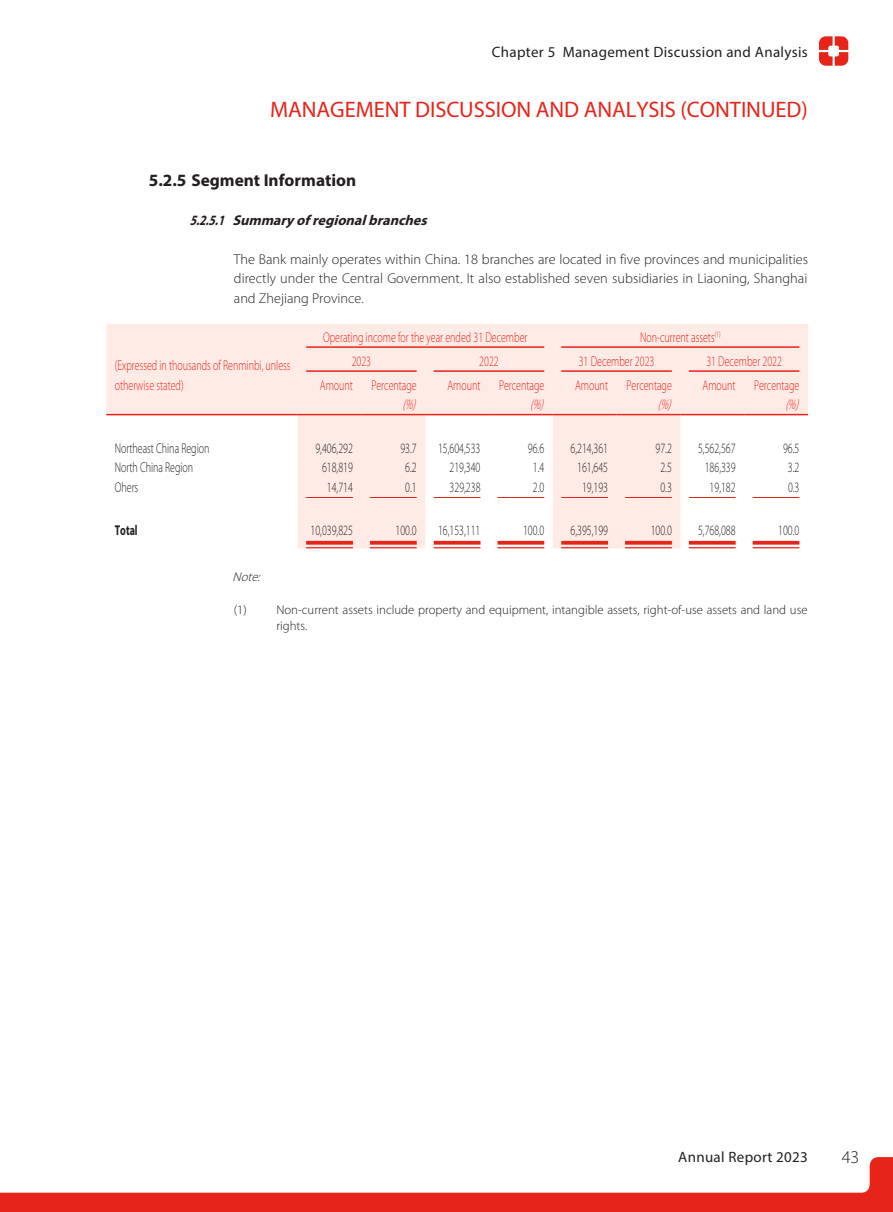
<style>
.page{position:relative;width:893px;height:1212px;background:#fff}
.page>*{position:absolute;margin:0;border:0;box-sizing:border-box;transform-origin:0 0}
.t1{font:22.5px "Myriad Pro";letter-spacing:-.005em;color:#e72419}
.t2{font:300 18px "Myriad Pro";color:#231f20}
.t3{font:700 17.25px "Myriad Pro";color:#231f20}
.t4{font:15px "Myriad Pro";letter-spacing:.02em;color:#231f20}
.t5{font:300 14.25px "Myriad Pro";color:#231f20;scale:.7 1}
.t6{font:300 14.25px/19.5px "Myriad Pro";color:#e72419;scale:.7 1}
.t7{font:300 14.25px/19.5px "Myriad Pro";color:#231f20;text-align:justify}
.t8{font:italic 700 14.25px "Myriad Pro";color:#231f20;scale:.8 1}
.t9{font:italic 300 14.25px "Myriad Pro";color:#e72419;scale:.7 1}
.t10{font:700 14.25px "Myriad Pro";color:#231f20;scale:.7 1}
.t11{font:300 12.75px/16.5px "Myriad Pro";color:#231f20}
.t12{font:italic 300 12.75px "Myriad Pro";color:#231f20}
</style>
<div class="page">
<svg style="left:0;top:1157px;width:893px;height:55px"></svg>
<svg style="left:819px;top:36px;width:29px;height:30px"></svg>
<svg style="left:106px;top:324px;width:702px;height:224px;fill:#ffebe6"></svg>
<div style="left:553px;top:415px;width:127px;height:133px;background:#ffebe6"></div>
<hr style="left:306px;top:346px;width:238px;height:2px;background:#e72419">
<hr style="left:561px;top:346px;width:238px;height:2px;background:#e72419">
<hr style="left:306px;top:370px;width:111px;height:2px;background:#e72419">
<hr style="left:434px;top:370px;width:110px;height:2px;background:#e72419">
<hr style="left:561px;top:370px;width:111px;height:2px;background:#e72419">
<hr style="left:689px;top:370px;width:110px;height:2px;background:#e72419">
<hr style="left:106px;top:414px;width:192px;height:1px;background:#e72419">
<hr style="left:298px;top:414px;width:63px;height:1px;background:#e72419">
<hr style="left:361px;top:414px;width:64px;height:1px;background:#e72419">
<hr style="left:425px;top:414px;width:64px;height:1px;background:#e72419">
<hr style="left:489px;top:414px;width:64px;height:1px;background:#e72419">
<hr style="left:553px;top:414px;width:64px;height:1px;background:#e72419">
<hr style="left:617px;top:414px;width:63px;height:1px;background:#e72419">
<hr style="left:680px;top:414px;width:64px;height:1px;background:#e72419">
<hr style="left:744px;top:414px;width:64px;height:1px;background:#e72419">
<hr style="left:306px;top:497px;width:47px;height:1px;background:#e72419">
<hr style="left:370px;top:497px;width:47px;height:1px;background:#e72419">
<hr style="left:434px;top:497px;width:46px;height:1px;background:#e72419">
<hr style="left:497px;top:497px;width:47px;height:1px;background:#e72419">
<hr style="left:561px;top:497px;width:47px;height:1px;background:#e72419">
<hr style="left:625px;top:497px;width:47px;height:1px;background:#e72419">
<hr style="left:689px;top:497px;width:47px;height:1px;background:#e72419">
<hr style="left:753px;top:497px;width:46px;height:1px;background:#e72419">
<svg style="left:306px;top:541px;width:47px;height:4px"></svg>
<hr style="left:306px;top:547px;width:47px;height:1px;background:#e72419">
<svg style="left:370px;top:541px;width:47px;height:4px"></svg>
<hr style="left:370px;top:547px;width:47px;height:1px;background:#e72419">
<svg style="left:434px;top:541px;width:46px;height:4px"></svg>
<hr style="left:434px;top:547px;width:46px;height:1px;background:#e72419">
<svg style="left:497px;top:541px;width:47px;height:4px"></svg>
<hr style="left:497px;top:547px;width:47px;height:1px;background:#e72419">
<svg style="left:561px;top:541px;width:47px;height:4px"></svg>
<hr style="left:561px;top:547px;width:47px;height:1px;background:#e72419">
<svg style="left:625px;top:541px;width:47px;height:4px"></svg>
<hr style="left:625px;top:547px;width:47px;height:1px;background:#e72419">
<svg style="left:689px;top:541px;width:47px;height:4px"></svg>
<hr style="left:689px;top:547px;width:47px;height:1px;background:#e72419">
<svg style="left:753px;top:541px;width:46px;height:4px"></svg>
<hr style="left:753px;top:547px;width:46px;height:1px;background:#e72419">
<p class="t4" style="left:492px;top:42px;width:317px">Chapter 5 Management Discussion and Analysis</p>
<h1 class="t1" style="left:270px;top:95px;width:539px">MANAGEMENT DISCUSSION AND ANALYSIS (CONTINUED)</h1>
<p class="t3" style="left:149px;top:168px;width:209px">5.2.5 Segment Information</p>
<p class="t8" style="left:190px;top:210px;width:303px">5.2.5.1 Summaryofregionalbranches</p>
<p class="t7" style="left:234px;top:249px;width:576px">The Bank mainly operates within China. 18 branches are located in five provinces and municipalities directly under the Central Government. It also established seven subsidiaries in Liaoning, Shanghai and Zhejiang Province.</p>
<p class="t6" style="left:115px;top:355px;width:253px">(Expressed in thousands of Renminbi, unless otherwise stated)</p>
<p class="t6" style="left:323px;top:327px;width:294px">Operating income for the year ended 31 December</p>
<p class="t6" style="left:640px;top:327px;width:117px">Non-current assets<sup>(1)</sup></p>
<p class="t6" style="left:352px;top:351px;width:29px">2023</p>
<p class="t6" style="left:479px;top:351px;width:29px">2022</p>
<p class="t6" style="left:579px;top:351px;width:110px">31 December 2023</p>
<p class="t6" style="left:706px;top:351px;width:110px">31 December 2022</p>
<p class="t6" style="left:320px;top:375px;width:49px">Amount</p>
<p class="t6" style="left:371px;top:375px;width:66px">Percentage</p>
<p class="t6" style="left:447px;top:375px;width:49px">Amount</p>
<p class="t6" style="left:499px;top:375px;width:66px">Percentage</p>
<p class="t6" style="left:575px;top:375px;width:49px">Amount</p>
<p class="t6" style="left:627px;top:375px;width:66px">Percentage</p>
<p class="t6" style="left:703px;top:375px;width:49px">Amount</p>
<p class="t6" style="left:754px;top:375px;width:66px">Percentage</p>
<p class="t9" style="left:403px;top:396px;width:26px">(%)</p>
<p class="t9" style="left:530px;top:396px;width:26px">(%)</p>
<p class="t9" style="left:658px;top:396px;width:26px">(%)</p>
<p class="t9" style="left:785px;top:396px;width:26px">(%)</p>
<p class="t5" style="left:115px;top:439px;width:137px">Northeast China Region</p>
<p class="t5" style="left:315px;top:439px;width:55px">9,406,292</p>
<p class="t5" style="left:400px;top:439px;width:25px">93.7</p>
<p class="t5" style="left:438px;top:439px;width:62px">15,604,533</p>
<p class="t5" style="left:528px;top:439px;width:25px">96.6</p>
<p class="t5" style="left:570px;top:439px;width:55px">6,214,361</p>
<p class="t5" style="left:655px;top:439px;width:25px">97.2</p>
<p class="t5" style="left:698px;top:439px;width:55px">5,562,567</p>
<p class="t5" style="left:783px;top:439px;width:25px">96.5</p>
<p class="t5" style="left:115px;top:459px;width:114px">North China Region</p>
<p class="t5" style="left:322px;top:459px;width:46px">618,819</p>
<p class="t5" style="left:405px;top:459px;width:18px">6.2</p>
<p class="t5" style="left:450px;top:459px;width:46px">219,340</p>
<p class="t5" style="left:533px;top:459px;width:18px">1.4</p>
<p class="t5" style="left:577px;top:459px;width:46px">161,645</p>
<p class="t5" style="left:660px;top:459px;width:18px">2.5</p>
<p class="t5" style="left:705px;top:459px;width:46px">186,339</p>
<p class="t5" style="left:788px;top:459px;width:18px">3.2</p>
<p class="t5" style="left:115px;top:478px;width:35px">Ohers</p>
<p class="t5" style="left:327px;top:478px;width:39px">14,714</p>
<p class="t5" style="left:405px;top:478px;width:18px">0.1</p>
<p class="t5" style="left:450px;top:478px;width:46px">329,238</p>
<p class="t5" style="left:533px;top:478px;width:18px">2.0</p>
<p class="t5" style="left:582px;top:478px;width:39px">19,193</p>
<p class="t5" style="left:660px;top:478px;width:18px">0.3</p>
<p class="t5" style="left:710px;top:478px;width:39px">19,182</p>
<p class="t5" style="left:788px;top:478px;width:18px">0.3</p>
<p class="t10" style="left:115px;top:521px;width:34px">Total</p>
<p class="t5" style="left:311px;top:522px;width:62px">10,039,825</p>
<p class="t5" style="left:395px;top:522px;width:32px">100.0</p>
<p class="t5" style="left:438px;top:522px;width:62px">16,153,111</p>
<p class="t5" style="left:523px;top:522px;width:32px">100.0</p>
<p class="t5" style="left:570px;top:522px;width:55px">6,395,199</p>
<p class="t5" style="left:651px;top:522px;width:32px">100.0</p>
<p class="t5" style="left:698px;top:522px;width:55px">5,768,088</p>
<p class="t5" style="left:778px;top:522px;width:32px">100.0</p>
<p class="t12" style="left:233px;top:569px;width:33px">Note:</p>
<p class="t11" style="left:276px;top:601px;width:533px;text-indent:-43px">(1) Non-current assets include property and equipment, intangible assets, right-of-use assets and land use rights.</p>
<p class="t4" style="left:678px;top:1148px;width:131px">Annual Report 2023</p>
<p class="t2" style="left:842px;top:1146px;width:19px">43</p>
</div>
